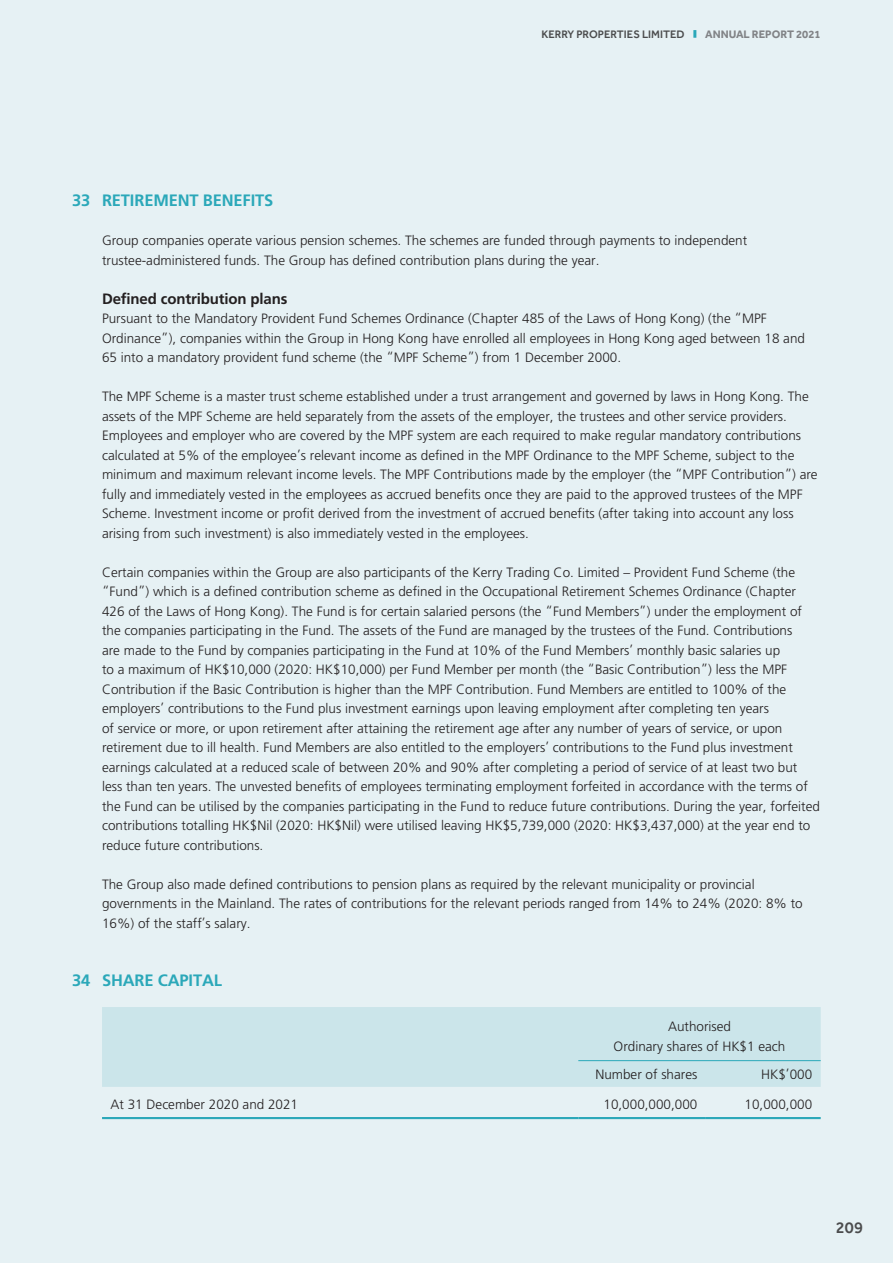
<style>
.page{position:relative;width:893px;height:1263px;background:#e6f1f4}
.page>*{position:absolute;margin:0;border:0;box-sizing:border-box;transform-origin:0 0}
.t1{font:700 16.5px "Frutiger LT Std";letter-spacing:-.01em;color:#2ba8b9}
.t2{font:500 16.5px "Effra";color:#4b4c4d}
.t3{font:700 15px "Frutiger LT Std";letter-spacing:-.01em;color:#231f20}
.t4{font:300 13.5px/19.5px "Frutiger LT Std";color:#231f20}
.t5{font:500 11.25px "Effra";color:#4b4c4d}
.t6{font:700 11.25px "Effra";color:#818386}
</style>
<div class="page">
<svg style="left:693px;top:30px;width:3px;height:8px"></svg>
<div style="left:102px;top:1007px;width:719px;height:80px;background:#cbe5ea"></div>
<hr style="left:578px;top:1060px;width:243px;height:1px;background:#2ba8b9">
<hr style="left:102px;top:1117px;width:476px;height:2px;background:#2ba8b9">
<hr style="left:578px;top:1117px;width:128px;height:2px;background:#2ba8b9">
<hr style="left:706px;top:1117px;width:115px;height:2px;background:#2ba8b9">
<p class="t5" style="left:541px;top:27px;width:145px">KERRY PROPERTIES LIMITED</p>
<p class="t6" style="left:705px;top:27px;width:117px">ANNUAL REPORT 2021</p>
<p class="t1" style="left:72px;top:191px;width:203px">33 RETIREMENT BENEFITS</p>
<p class="t4" style="left:102px;top:231px;width:647px">Group companies operate various pension schemes. The schemes are funded through payments to independent trustee-administered funds. The Group has defined contribution plans during the year.</p>
<p class="t3" style="left:102px;top:290px;width:187px">Defined contribution plans</p>
<p class="t4" style="left:102px;top:309px;width:704px">Pursuant to the Mandatory Provident Fund Schemes Ordinance (Chapter 485 of the Laws of Hong Kong) (the “MPF<br>Ordinance”), companies within the Group in Hong Kong have enrolled all employees in Hong Kong aged between 18 and<br>65 into a mandatory provident fund scheme (the “MPF Scheme”) from 1 December 2000.</p>
<p class="t4" style="left:102px;top:387px;width:717px">The MPF Scheme is a master trust scheme established under a trust arrangement and governed by laws in Hong Kong. The assets of the MPF Scheme are held separately from the assets of the employer, the trustees and other service providers.<br>Employees and employer who are covered by the MPF system are each required to make regular mandatory contributions calculated at 5% of the employee’s relevant income as defined in the MPF Ordinance to the MPF Scheme, subject to the minimum and maximum relevant income levels. The MPF Contributions made by the employer (the “MPF Contribution”) are fully and immediately vested in the employees as accrued benefits once they are paid to the approved trustees of the MPF Scheme. Investment income or profit derived from the investment of accrued benefits (after taking into account any loss arising from such investment) is also immediately vested in the employees.</p>
<p class="t4" style="left:102px;top:562px;width:719px">Certain companies within the Group are also participants of the Kerry Trading Co. Limited – Provident Fund Scheme (the “Fund”) which is a defined contribution scheme as defined in the Occupational Retirement Schemes Ordinance (Chapter 426 of the Laws of Hong Kong). The Fund is for certain salaried persons (the “Fund Members”) under the employment of the companies participating in the Fund. The assets of the Fund are managed by the trustees of the Fund. Contributions<br>are made to the Fund by companies participating in the Fund at 10% of the Fund Members’ monthly basic salaries up<br>to a maximum of HK$10,000 (2020: HK$10,000) per Fund Member per month (the “Basic Contribution”) less the MPF Contribution if the Basic Contribution is higher than the MPF Contribution. Fund Members are entitled to 100% of the employers’ contributions to the Fund plus investment earnings upon leaving employment after completing ten years<br>of service or more, or upon retirement after attaining the retirement age after any number of years of service, or upon retirement due to ill health. Fund Members are also entitled to the employers’ contributions to the Fund plus investment earnings calculated at a reduced scale of between 20% and 90% after completing a period of service of at least two but less than ten years. The unvested benefits of employees terminating employment forfeited in accordance with the terms of the Fund can be utilised by the companies participating in the Fund to reduce future contributions. During the year, forfeited contributions totalling HK$Nil (2020: HK$Nil) were utilised leaving HK$5,739,000 (2020: HK$3,437,000) at the year end to reduce future contributions.</p>
<p class="t4" style="left:102px;top:874px;width:702px">The Group also made defined contributions to pension plans as required by the relevant municipality or provincial governments in the Mainland. The rates of contributions for the relevant periods ranged from 14% to 24% (2020: 8% to<br>16%) of the staff’s salary.</p>
<p class="t1" style="left:72px;top:970px;width:151px">34 SHARE CAPITAL</p>
<p class="t4" style="left:614px;top:1017px;width:173px;text-align:center">Authorised<br>Ordinary shares of HK$1 each</p>
<p class="t4" style="left:595px;top:1064px;width:104px">Number of shares</p>
<p class="t4" style="left:761px;top:1064px;width:53px">HK$’000</p>
<p class="t4" style="left:111px;top:1095px;width:189px">At 31 December 2020 and 2021</p>
<p class="t4" style="left:603px;top:1095px;width:95px">10,000,000,000</p>
<p class="t4" style="left:745px;top:1095px;width:69px">10,000,000</p>
<p class="t2" style="left:836px;top:1218px;width:29px">209</p>
</div>
